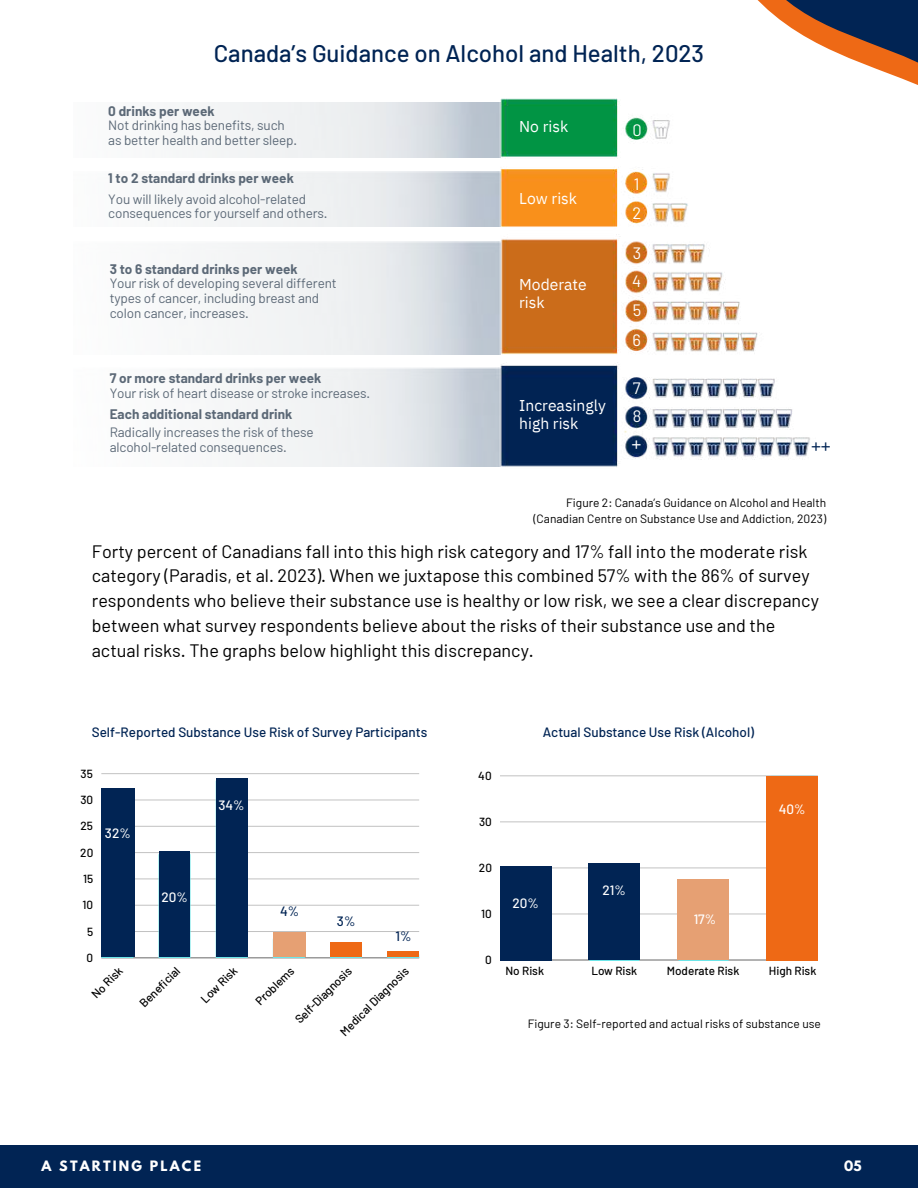
<style>
.page{position:relative;width:918px;height:1188px;background:#fff}
.page>*{position:absolute;margin:0;border:0;box-sizing:border-box;transform-origin:0 0}
.t1{font:500 24px "Barlow";color:#012454}
.t2{font:19.95px "Barlow";color:#012454}
.t3{font:19.95px "Barlow";color:#fff}
.t4{font:18px/24.8px "Barlow";color:#000001}
.t5{font:16.5px/29.4px "Barlow";color:#fff}
.t6{font:15.6px/18px "IBM Plex Sans";color:#fff}
.t7{font:13.5px/14.7px "Barlow";letter-spacing:-.01em;color:#5c6977}
.t8{font:700 13.5px "Barlow";color:#5c6977}
.t9{font:500 13.5px "Barlow";color:#012454}
.t10{font:500 13.5px "Barlow";color:#fff}
.t11{font:700 12.75px "League Spartan";letter-spacing:.17em;color:#fff}
.t12{font:12px/16px "Barlow";color:#000001;text-align:right}
.t13{font:500 11.7px "Barlow";color:#000}
</style>
<div class="page">
<div style="left:0;top:1145px;width:918px;height:43px;background:#012454"></div>
<svg style="left:757px;top:0;width:161px;height:85px"></svg>
<img style="left:494px;top:98px;width:316px;height:369px">
<hr style="left:101px;top:958px;width:318px;height:1px;background:#000">
<hr style="left:101px;top:931px;width:318px;height:1px;background:#000">
<hr style="left:101px;top:905px;width:318px;height:1px;background:#000">
<hr style="left:101px;top:879px;width:318px;height:1px;background:#000">
<hr style="left:101px;top:852px;width:318px;height:1px;background:#000">
<hr style="left:101px;top:826px;width:318px;height:1px;background:#000">
<hr style="left:101px;top:800px;width:318px;height:1px;background:#000">
<hr style="left:101px;top:773px;width:318px;height:1px;background:#000">
<svg style="left:159px;top:853px;width:32px;height:105px"></svg>
<svg style="left:216px;top:779px;width:32px;height:179px"></svg>
<svg style="left:273px;top:957px;width:32px;height:1px"></svg>
<svg style="left:330px;top:957px;width:32px;height:1px"></svg>
<svg style="left:387px;top:953px;width:32px;height:5px"></svg>
<div style="left:101px;top:788px;width:33px;height:169px;background:#012454"></div>
<div style="left:216px;top:779px;width:31px;height:178px;background:#012454"></div>
<div style="left:159px;top:852px;width:31px;height:105px;background:#012454"></div>
<div style="left:273px;top:933px;width:33px;height:24px;background:#e6a073"></div>
<div style="left:330px;top:942px;width:32px;height:15px;background:#ee6915"></div>
<div style="left:388px;top:952px;width:31px;height:5px;background:#ee6915"></div>
<hr style="left:500px;top:960px;width:318px;height:1px;background:#000">
<hr style="left:500px;top:914px;width:318px;height:1px;background:#000">
<hr style="left:500px;top:868px;width:318px;height:1px;background:#000">
<hr style="left:500px;top:822px;width:318px;height:1px;background:#000">
<hr style="left:500px;top:776px;width:318px;height:1px;background:#000">
<div style="left:500px;top:866px;width:51px;height:95px;background:#012454"></div>
<div style="left:588px;top:863px;width:52px;height:97px;background:#012454"></div>
<div style="left:677px;top:879px;width:52px;height:81px;background:#e6a073"></div>
<div style="left:766px;top:776px;width:52px;height:185px;background:#ee6915"></div>
<h1 class="t1" style="left:214px;top:38px;width:492px">Canada’s Guidance on Alcohol and Health, 2023</h1>
<p class="t8" style="left:108px;top:102px;width:108px">0 drinks per week</p>
<p class="t7" style="left:108px;top:118px;width:190px">Not drinking has benefits, such as better health and better sleep.</p>
<p class="t8" style="left:108px;top:170px;width:187px">1 to 2 standard drinks per week</p>
<p class="t7" style="left:108px;top:191px;width:221px">You will likely avoid alcohol-related consequences for yourself and others.</p>
<p class="t8" style="left:110px;top:260px;width:190px">3 to 6 standard drinks per week</p>
<p class="t7" style="left:110px;top:276px;width:229px">Your risk of developing several different types of cancer, including breast and colon cancer, increases.</p>
<p class="t8" style="left:110px;top:370px;width:213px">7 or more standard drinks per week</p>
<p class="t7" style="left:110px;top:385px;width:262px">Your risk of heart disease or stroke increases.</p>
<p class="t8" style="left:110px;top:406px;width:184px">Each additional standard drink</p>
<p class="t7" style="left:110px;top:424px;width:206px">Radically increases the risk of these alcohol-related consequences.</p>
<p class="t6" style="left:519px;top:117px;width:51px">No risk</p>
<p class="t6" style="left:519px;top:189px;width:59px">Low risk</p>
<p class="t6" style="left:519px;top:275px;width:69px">Moderate risk</p>
<p class="t6" style="left:519px;top:396px;width:88px">Increasingly high risk</p>
<p class="t5" style="left:632px;top:114px;width:11px">0</p>
<p class="t5" style="left:633px;top:168px;width:10px">1<br>2</p>
<p class="t5" style="left:632px;top:239px;width:11px;line-height:27.6px">3<br>4</p>
<p class="t5" style="left:632px;top:295px;width:10px">5<br>6</p>
<p class="t5" style="left:633px;top:373px;width:10px;line-height:28.3px">7<br>8</p>
<p class="t3" style="left:632px;top:431px;width:11px">+</p>
<p class="t2" style="left:811px;top:433px;width:21px">++</p>
<p class="t12" style="left:533px;top:494px;width:294px">Figure 2: Canada’s Guidance on Alcohol and Health (Canadian Centre on Substance Use and Addiction, 2023)</p>
<p class="t4" style="left:92px;top:538px;width:729px">Forty percent of Canadians fall into this high risk category and 17% fall into the moderate risk category (Paradis, et al. 2023). When we juxtapose this combined 57% with the 86% of survey respondents who believe their substance use is healthy or low risk, we see a clear discrepancy between what survey respondents believe about the risks of their substance use and the actual risks. The graphs below highlight this discrepancy.</p>
<p class="t9" style="left:92px;top:724px;width:337px">Self-Reported Substance Use Risk of Survey Participants</p>
<p class="t9" style="left:543px;top:724px;width:213px">Actual Substance Use Risk (Alcohol)</p>
<p class="t13" style="left:81px;top:766px;width:14px">35</p>
<p class="t13" style="left:80px;top:792px;width:14px">30</p>
<p class="t13" style="left:81px;top:819px;width:14px">25</p>
<p class="t13" style="left:80px;top:845px;width:15px">20</p>
<p class="t13" style="left:83px;top:871px;width:12px">15</p>
<p class="t13" style="left:82px;top:898px;width:12px">10</p>
<p class="t13" style="left:87px;top:924px;width:8px">5</p>
<p class="t13" style="left:86px;top:950px;width:8px">0</p>
<p class="t10" style="left:105px;top:825px;width:27px">32%</p>
<p class="t10" style="left:218px;top:797px;width:28px">34%</p>
<p class="t10" style="left:161px;top:889px;width:28px">20%</p>
<p class="t9" style="left:280px;top:902px;width:21px">4%</p>
<p class="t9" style="left:337px;top:912px;width:20px">3%</p>
<p class="t9" style="left:395px;top:928px;width:17px">1%</p>
<p class="t13" style="left:88px;top:991px;width:40px;rotate:-45deg">No Risk</p>
<p class="t13" style="left:136px;top:1000px;width:53px;rotate:-45deg">Benefi cial</p>
<p class="t13" style="left:198px;top:996px;width:47px;rotate:-45deg">Low Risk</p>
<p class="t13" style="left:252px;top:998px;width:50px;rotate:-45deg">Problems</p>
<p class="t13" style="left:292px;top:1016px;width:76px;rotate:-45deg">Self-Diagnosis</p>
<p class="t13" style="left:337px;top:1028px;width:93px;rotate:-45deg">Medical Diagnosis</p>
<p class="t13" style="left:478px;top:768px;width:15px">40</p>
<p class="t13" style="left:479px;top:814px;width:14px">30</p>
<p class="t13" style="left:479px;top:860px;width:15px">20</p>
<p class="t13" style="left:481px;top:906px;width:12px">10</p>
<p class="t13" style="left:485px;top:952px;width:8px">0</p>
<p class="t10" style="left:512px;top:894px;width:28px">20%</p>
<p class="t10" style="left:603px;top:882px;width:25px">21%</p>
<p class="t10" style="left:694px;top:910px;width:24px">17%</p>
<p class="t10" style="left:779px;top:801px;width:28px">40%</p>
<p class="t13" style="left:505px;top:963px;width:40px">No Risk</p>
<p class="t13" style="left:591px;top:963px;width:47px">Low Risk</p>
<p class="t13" style="left:667px;top:963px;width:74px">Moderate Risk</p>
<p class="t13" style="left:769px;top:963px;width:49px">High Risk</p>
<p class="t12" style="left:528px;top:1015px;width:295px">Figure 3: Self-reported and actual risks of substance use</p>
<p class="t11" style="left:42px;top:1159px;width:161px">A STARTING PLACE</p>
<p class="t11" style="left:844px;top:1159px;width:19px">05</p>
</div>
